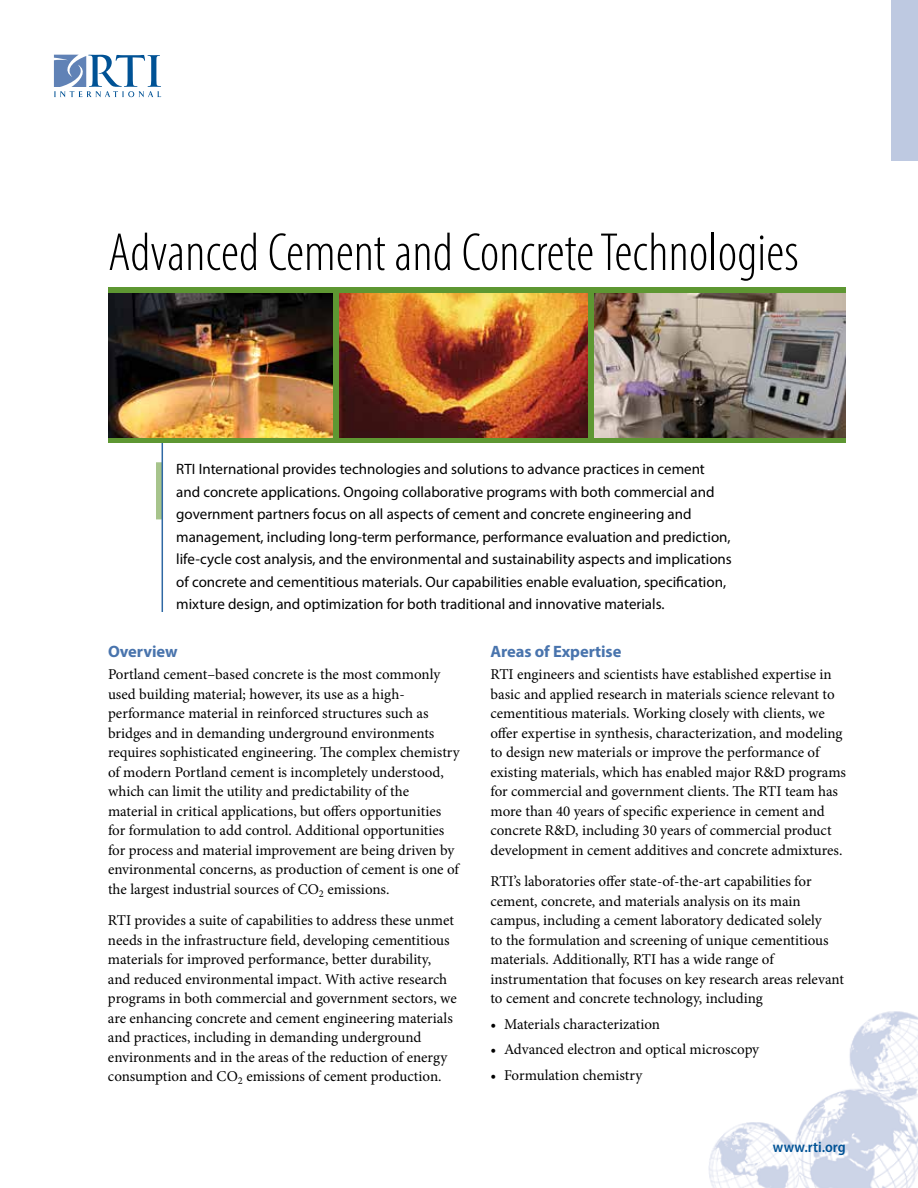
<style>
.page{position:relative;width:918px;height:1188px;background:#fff}
.page>*{position:absolute;margin:0;border:0;box-sizing:border-box;transform-origin:0 0}
.t1{font:300 condensed 54px "Myriad Pro";letter-spacing:.005em;color:#000}
.t2{font:700 16.5px "Myriad Pro";letter-spacing:-.005em;color:#4974ad}
.t3{font:15px/19.5px "Minion Pro";color:#000}
.t4{font:15px/22.5px "Myriad Pro";color:#000}
.t5{font:600 semi-condensed 15px "Myriad Pro";letter-spacing:.01em;color:#005295}
</style>
<div class="page">
<img style="left:708px;top:1011px;width:210px;height:177px">
<svg style="left:54px;top:55px;width:107px;height:42px"></svg>
<div style="left:891px;top:0;width:27px;height:160px;background:#bec9e1"></div>
<div style="left:156px;top:462px;width:6px;height:57px;background:#a7c48c"></div>
<hr style="left:162px;top:439px;width:1px;height:173px;background:#2f68a4">
<div style="left:108px;top:287px;width:738px;height:156px;background:#5e9732"></div>
<img style="left:339px;top:293px;width:249px;height:144px">
<img style="left:594px;top:293px;width:252px;height:144px">
<img style="left:108px;top:293px;width:225px;height:144px">
<h1 class="t1" style="left:108px;top:220px;width:692px">Advanced Cement and Concrete Technologies</h1>
<p class="t4" style="left:176px;top:458px;width:557px">RTI International provides technologies and solutions to advance practices in cement and concrete applications. Ongoing collaborative programs with both commercial and government partners focus on all aspects of cement and concrete engineering and management, including long-term performance, performance evaluation and prediction, life-cycle cost analysis, and the environmental and sustainability aspects and implications of concrete and cementitious materials. Our capabilities enable evaluation, specification, mixture design, and optimization for both traditional and innovative materials.</p>
<p class="t2" style="left:108px;top:640px;width:71px">Overview</p>
<p class="t3" style="left:108px;top:665px;width:353px">Portland cement–based concrete is the most commonly used building material; however, its use as a high&shy;performance material in reinforced structures such as bridges and in demanding underground environments requires sophisticated engineering. The complex chemistry of modern Portland cement is incompletely understood, which can limit the utility and predictability of the material in critical applications, but offers opportunities for formulation to add control. Additional opportunities for process and material improvement are being driven by environmental concerns, as production of cement is one of the largest industrial sources of CO<sub>2</sub> emissions.</p>
<p class="t3" style="left:108px;top:911px;width:350px">RTI provides a suite of capabilities to address these unmet needs in the infrastructure field, developing cementitious materials for improved performance, better durability, and reduced environmental impact. With active research programs in both commercial and government sectors, we are enhancing concrete and cement engineering materials and practices, including in demanding underground environments and in the areas of the reduction of energy consumption and CO<sub>2</sub> emissions of cement production.</p>
<p class="t2" style="left:490px;top:640px;width:132px">Areas of Expertise</p>
<p class="t3" style="left:490px;top:665px;width:357px">RTI engineers and scientists have established expertise in basic and applied research in materials science relevant to cementitious materials. Working closely with clients, we offer expertise in synthesis, characterization, and modeling to design new materials or improve the performance of existing materials, which has enabled major R&amp;D programs for commercial and government clients. The RTI team has more than 40 years of specific experience in cement and concrete R&amp;D, including 30 years of commercial product development in cement additives and concrete admixtures.</p>
<p class="t3" style="left:490px;top:872px;width:355px">RTI’s laboratories offer state-of-the-art capabilities for cement, concrete, and materials analysis on its main campus, including a cement laboratory dedicated solely<br>to the formulation and screening of unique cementitious materials. Additionally, RTI has a wide range of instrumentation that focuses on key research areas relevant to cement and concrete technology, including</p>
<p class="t3" style="left:490px;top:1014px;width:171px">• Materials characterization</p>
<p class="t3" style="left:490px;top:1040px;width:270px">• Advanced electron and optical microscopy</p>
<p class="t3" style="left:490px;top:1065px;width:154px">• Formulation chemistry</p>
<p class="t5" style="left:773px;top:1138px;width:74px">www.rti.org</p>
</div>
